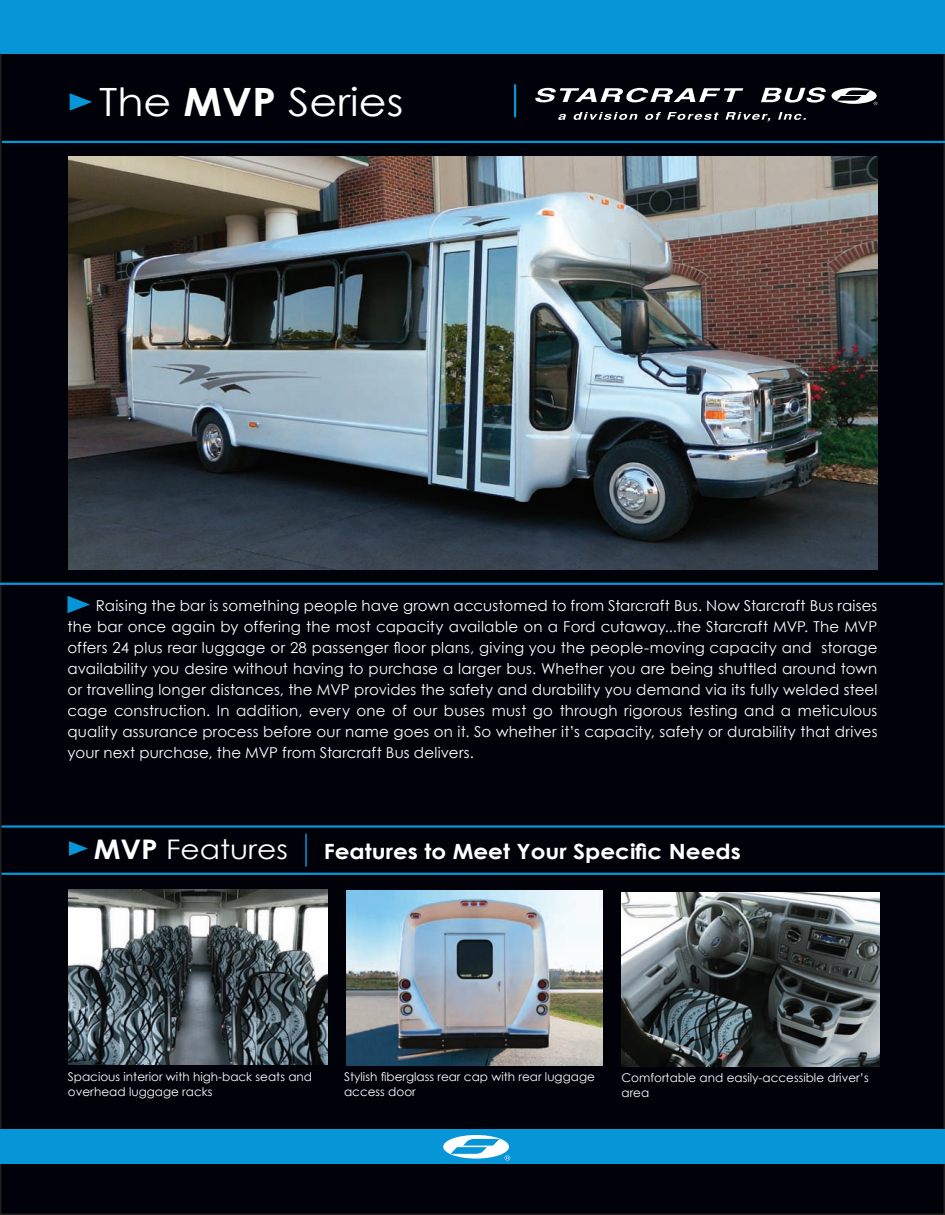
<style>
.page{position:relative;width:945px;height:1215px;background:#fff}
.page>*{position:absolute;margin:0;border:0;box-sizing:border-box;transform-origin:0 0}
.t1{font:39px "Century Gothic";color:#fff;scale:1.1 1}
.t2{font:27px "Century Gothic";color:#fff;scale:1.1 1}
.t3{font:700 21px "Century Gothic";color:#fff;scale:1.1 1}
.t4{font:15px/21px "Century Gothic";letter-spacing:.01em;color:#fff;text-align:justify}
.t5{font:12px/14.4px "Century Gothic";color:#fff}
.s1{font-weight:700}
</style>
<div class="page">
<div style="left:1px;top:14px;width:943px;height:1200px;background:#010209"></div>
<img style="left:346px;top:890px;width:256px;height:175px">
<img style="left:69px;top:156px;width:809px;height:414px">
<div style="left:0;top:0;width:945px;height:54px;background:#0696d7"></div>
<svg style="left:70px;top:93px;width:22px;height:18px"></svg>
<div style="left:0;top:1129px;width:945px;height:34px;background:#0696d7"></div>
<hr style="left:514px;top:84px;width:2px;height:33px;background:#0696d7">
<svg style="left:443px;top:1135px;width:67px;height:25px"></svg>
<svg style="left:68px;top:596px;width:22px;height:17px"></svg>
<svg style="left:69px;top:841px;width:19px;height:15px"></svg>
<hr style="left:305px;top:834px;width:2px;height:33px;background:#0696d7">
<svg style="left:535px;top:88px;width:208px;height:14px"></svg>
<svg style="left:832px;top:88px;width:45px;height:17px"></svg>
<svg style="left:761px;top:87px;width:65px;height:16px"></svg>
<svg style="left:558px;top:114px;width:8px;height:6px"></svg>
<svg style="left:574px;top:112px;width:64px;height:8px"></svg>
<svg style="left:645px;top:112px;width:16px;height:8px"></svg>
<svg style="left:667px;top:112px;width:52px;height:8px"></svg>
<svg style="left:726px;top:112px;width:44px;height:9px"></svg>
<svg style="left:778px;top:112px;width:28px;height:8px"></svg>
<hr style="left:2px;top:141px;width:943px;height:2px;background:#0696d7">
<hr style="left:2px;top:825px;width:943px;height:3px;background:#0696d7">
<hr style="left:2px;top:873px;width:943px;height:2px;background:#0696d7">
<hr style="left:0;top:583px;width:943px;height:2px;background:#0696d7">
<img style="left:621px;top:892px;width:258px;height:174px">
<img style="left:69px;top:889px;width:258px;height:176px">
<h1 class="t1" style="left:99px;top:78px;width:278px">The <span class="s1">MVP</span> Series</h1>
<p class="t4" style="left:68px;top:595px;width:812px;text-indent:28px">Raising the bar is something people have grown accustomed to from Starcraft Bus. Now Starcraft Bus raises the bar once again by offering the most capacity available on a Ford cutaway...the Starcraft MVP. The MVP offers 24 plus rear luggage or 28 passenger floor plans, giving you the people-moving capacity and storage availability you desire without having to purchase a larger bus. Whether you are being shuttled around town or travelling longer distances, the MVP provides the safety and durability you demand via its fully welded steel cage construction. In addition, every one of our buses must go through rigorous testing and a meticulous quality assurance process before our name goes on it. So whether it’s capacity, safety or durability that drives your next purchase, the MVP from Starcraft Bus delivers.</p>
<h2 class="t2" style="left:94px;top:833px;width:178px"><span class="s1">MVP</span> Features</h2>
<h3 class="t3" style="left:324px;top:838px;width:381px">Features to Meet Your Specific Needs</h3>
<p class="t5" style="left:344px;top:1069px;width:252px">Stylish fiberglass rear cap with rear luggage access door</p>
<p class="t5" style="left:68px;top:1070px;width:246px">Spacious interior with high-back seats and overhead luggage racks</p>
<p class="t5" style="left:622px;top:1071px;width:249px">Comfortable and easily-accessible driver’s area</p>
</div>
